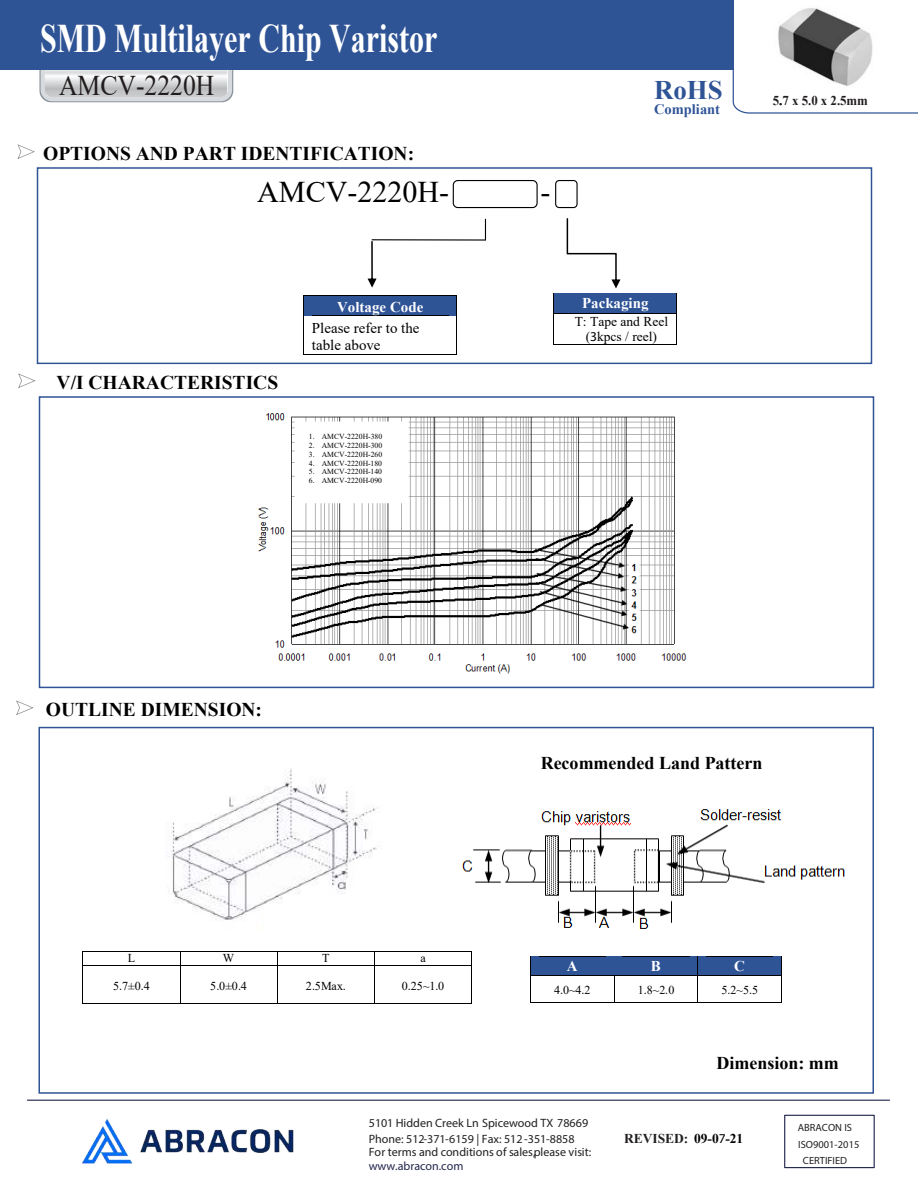
<style>
.page{position:relative;width:918px;height:1188px;background:#fff}
.page>*{position:absolute;margin:0;border:0;box-sizing:border-box;transform-origin:0 0}
.t1{font:700 40.5px "Times New Roman";color:#fff;scale:.74 1}
.t2{font:30px "Times New Roman";color:#000}
.t3{font:28.5px "Times New Roman";color:#211d1e;scale:.9 1}
.t4{font:700 26.85px "Times New Roman";color:#2f5496}
.t5{font:700 19.5px "Times New Roman";color:#000}
.t6{font:700 18px "Times New Roman";color:#000}
.t7{font:15px/17.2px "Times New Roman";color:#000}
.t8{font:700 15px "Times New Roman";color:#fff}
.t9{font:700 14.55px "Times New Roman";color:#2f5496}
.t10{font:13.5px/15.5px "Times New Roman";color:#000;text-align:center}
.t11{font:700 13.5px "Times New Roman";color:#221f20}
.t12{font:700 13.5px "Times New Roman";color:#211d1e;scale:.95 1}
.t13{font:12px/16px "Times New Roman";letter-spacing:-.005em;color:#221f20}
.t14{font:12px "Times New Roman";letter-spacing:.005em;color:#000}
.t15{font:12px "Times New Roman";color:#24274d}
.t16{font:10.5px/16px "Times New Roman";color:#221f20}
.t17{font:7.65px "Times New Roman";letter-spacing:.005em;color:#000}
.s1{font-style:inherit}
.s2{color:#000}
</style>
<div class="page">
<svg style="left:39px;top:70px;width:194px;height:32px;background:#d4d6d8"></svg>
<div style="left:0;top:0;width:733px;height:70px;background:#2f5496"></div>
<svg style="left:733px;top:0;width:185px;height:114px"></svg>
<svg style="left:17px;top:144px;width:18px;height:15px"></svg>
<img style="left:774px;top:0;width:106px;height:91px">
<div style="left:37px;top:167px;width:835px;height:197px;border:2px solid #2f5496"></div>
<svg style="left:18px;top:373px;width:18px;height:15px"></svg>
<div style="left:39px;top:396px;width:835px;height:292px;border:2px solid #2f5496"></div>
<img style="left:462px;top:809px;width:383px;height:120px">
<svg style="left:16px;top:700px;width:18px;height:15px"></svg>
<div style="left:38px;top:727px;width:836px;height:367px;border:2px solid #2f5496"></div>
<img style="left:165px;top:768px;width:213px;height:152px">
<div style="left:264px;top:908px;width:78px;height:31px;background:#fff"></div>
<div style="left:312px;top:298px;width:137px;height:17px;background:#2f5496"></div>
<div style="left:562px;top:295px;width:107px;height:17px;background:#2f5496"></div>
<div style="left:555px;top:180px;width:23px;height:28px;border:1px solid #000;border-radius:4px"></div>
<svg style="left:567px;top:218px;width:53px;height:70px"></svg>
<div style="left:453px;top:180px;width:85px;height:28px;border:1px solid #000;border-radius:5px"></div>
<svg style="left:368px;top:241px;width:9px;height:47px"></svg>
<img style="left:258px;top:413px;width:429px;height:261px">
<div style="left:298px;top:429px;width:105px;height:62px;background:#fff"></div>
<div style="left:539px;top:957px;width:67px;height:18px;background:#2f5496"></div>
<div style="left:622px;top:957px;width:68px;height:18px;background:#2f5496"></div>
<div style="left:706px;top:957px;width:68px;height:18px;background:#2f5496"></div>
<div style="left:784px;top:1115px;width:91px;height:53px;border:1px solid #24274d"></div>
<img style="left:873px;top:1122px;width:2px;height:13px">
<img style="left:873px;top:1138px;width:2px;height:13px">
<img style="left:803px;top:1154px;width:71px;height:13px">
<img style="left:81px;top:1119px;width:213px;height:45px">
<hr style="left:372px;top:239px;width:113px;height:2px;background:#000">
<hr style="left:554px;top:293px;width:123px;height:1px;background:#000">
<hr style="left:554px;top:293px;width:122px;height:2px;background:#2f5496">
<hr style="left:304px;top:295px;width:152px;height:1px;background:#000">
<hr style="left:304px;top:296px;width:152px;height:2px;background:#2f5496">
<hr style="left:554px;top:312px;width:122px;height:1px;background:#2f5496">
<hr style="left:554px;top:313px;width:123px;height:1px;background:#000">
<hr style="left:304px;top:315px;width:152px;height:1px;background:#000">
<hr style="left:554px;top:344px;width:123px;height:1px;background:#000">
<hr style="left:304px;top:354px;width:152px;height:1px;background:#000">
<hr style="left:83px;top:951px;width:97px;height:1px;background:#000">
<hr style="left:180px;top:951px;width:97px;height:1px;background:#000">
<hr style="left:278px;top:951px;width:96px;height:1px;background:#000">
<hr style="left:375px;top:951px;width:96px;height:1px;background:#000">
<hr style="left:531px;top:956px;width:83px;height:1px;background:#000">
<hr style="left:615px;top:956px;width:83px;height:1px;background:#000">
<hr style="left:698px;top:956px;width:83px;height:1px;background:#000">
<hr style="left:83px;top:966px;width:97px;height:1px;background:#000">
<hr style="left:180px;top:966px;width:97px;height:1px;background:#000">
<hr style="left:278px;top:966px;width:96px;height:1px;background:#000">
<hr style="left:375px;top:966px;width:96px;height:1px;background:#000">
<hr style="left:531px;top:975px;width:83px;height:1px;background:#000">
<hr style="left:615px;top:975px;width:83px;height:1px;background:#000">
<hr style="left:698px;top:975px;width:83px;height:1px;background:#000">
<hr style="left:531px;top:1002px;width:83px;height:1px;background:#000">
<hr style="left:615px;top:1002px;width:83px;height:1px;background:#000">
<hr style="left:698px;top:1002px;width:83px;height:1px;background:#000">
<hr style="left:83px;top:1003px;width:97px;height:1px;background:#000">
<hr style="left:180px;top:1003px;width:97px;height:1px;background:#000">
<hr style="left:278px;top:1003px;width:96px;height:1px;background:#000">
<hr style="left:375px;top:1003px;width:96px;height:1px;background:#000">
<hr style="left:27px;top:1100px;width:863px;height:1px;background:#24274d">
<svg style="left:82px;top:951px;width:1px;height:15px"></svg>
<hr style="left:82px;top:966px;width:1px;height:37px;background:#000">
<svg style="left:180px;top:952px;width:1px;height:14px"></svg>
<hr style="left:180px;top:966px;width:1px;height:37px;background:#000">
<svg style="left:277px;top:951px;width:1px;height:15px"></svg>
<hr style="left:277px;top:966px;width:1px;height:37px;background:#000">
<svg style="left:303px;top:295px;width:1px;height:21px"></svg>
<hr style="left:303px;top:316px;width:1px;height:38px;background:#000">
<div style="left:304px;top:298px;width:8px;height:17px;background:#2f5496"></div>
<svg style="left:374px;top:951px;width:1px;height:15px"></svg>
<hr style="left:374px;top:966px;width:1px;height:37px;background:#000">
<div style="left:449px;top:298px;width:7px;height:17px;background:#2f5496"></div>
<svg style="left:456px;top:295px;width:1px;height:21px"></svg>
<hr style="left:456px;top:316px;width:1px;height:38px;background:#000">
<svg style="left:471px;top:951px;width:1px;height:15px"></svg>
<hr style="left:471px;top:966px;width:1px;height:37px;background:#000">
<svg style="left:485px;top:219px;width:1px;height:21px"></svg>
<svg style="left:530px;top:956px;width:1px;height:47px"></svg>
<div style="left:531px;top:957px;width:8px;height:18px;background:#2f5496"></div>
<hr style="left:554px;top:313px;width:1px;height:31px;background:#000">
<div style="left:554px;top:295px;width:8px;height:17px;background:#2f5496"></div>
<div style="left:606px;top:957px;width:8px;height:18px;background:#2f5496"></div>
<svg style="left:614px;top:956px;width:1px;height:47px"></svg>
<div style="left:615px;top:957px;width:7px;height:18px;background:#2f5496"></div>
<div style="left:669px;top:295px;width:7px;height:17px;background:#2f5496"></div>
<hr style="left:677px;top:313px;width:1px;height:31px;background:#000">
<div style="left:690px;top:957px;width:8px;height:18px;background:#2f5496"></div>
<div style="left:698px;top:957px;width:8px;height:18px;background:#2f5496"></div>
<div style="left:774px;top:957px;width:7px;height:18px;background:#2f5496"></div>
<svg style="left:781px;top:956px;width:1px;height:47px"></svg>
<h1 class="t1" style="left:40px;top:24px;width:539px">SMD Multilayer Chip Varistor</h1>
<h3 class="t3" style="left:59px;top:76px;width:174px">AMCV-2220H</h3>
<h3 class="t4" style="left:654px;top:80px;width:70px">RoHS</h3>
<p class="t9" style="left:654px;top:104px;width:68px">Compliant</p>
<h3 class="t5" style="left:43px;top:147px;width:373px">OPTIONS AND PART IDENTIFICATION:</h3>
<h2 class="t2" style="left:257px;top:181px;width:193px">AMCV-2220H-</h2>
<h2 class="t2" style="left:540px;top:181px;width:12px">-</h2>
<h3 class="t5" style="left:57px;top:376px;width:223px">V/I CHARACTERISTICS</h3>
<p class="t8" style="left:337px;top:302px;width:88px">Voltage Code</p>
<p class="t8" style="left:582px;top:298px;width:68px">Packaging</p>
<p class="t7" style="left:312px;top:321px;width:109px">Please refer to the table above</p>
<p class="t10" style="left:575px;top:315px;width:95px">T: Tape and Reel (<span class="s1">3</span>kpcs / reel)</p>
<p class="t17" style="left:309px;top:434px;width:75px">1. AMCV-2220H-380</p>
<p class="t17" style="left:309px;top:443px;width:75px">2. AMCV-2220H-300</p>
<p class="t17" style="left:309px;top:451px;width:75px">3. AMCV-2220H-260</p>
<p class="t17" style="left:309px;top:460px;width:75px">4. AMCV-2220H-180</p>
<p class="t17" style="left:309px;top:469px;width:75px">5. AMCV-2220H-140</p>
<p class="t17" style="left:309px;top:478px;width:75px">6. AMCV-2220H-090</p>
<p class="t12" style="left:773px;top:96px;width:102px">5.7 x 5.0 x 2.5mm</p>
<h3 class="t5" style="left:46px;top:703px;width:218px">OUTLINE DIMENSION:</h3>
<p class="t14" style="left:128px;top:954px;width:9px">L</p>
<p class="t14" style="left:223px;top:954px;width:13px">W</p>
<p class="t14" style="left:322px;top:954px;width:9px">T</p>
<p class="t14" style="left:420px;top:954px;width:7px">a</p>
<h3 class="t6" style="left:541px;top:757px;width:223px">Recommended Land Pattern</h3>
<p class="t8" style="left:567px;top:961px;width:12px">A</p>
<p class="t8" style="left:651px;top:961px;width:11px">B</p>
<p class="t8" style="left:734px;top:961px;width:12px">C</p>
<p class="t14" style="left:113px;top:982px;width:38px">5.7±0.4</p>
<p class="t14" style="left:210px;top:982px;width:38px">5.0±0.4</p>
<p class="t14" style="left:306px;top:982px;width:42px">2.5Max.</p>
<p class="t14" style="left:402px;top:982px;width:44px">0.25~1.0</p>
<p class="t14" style="left:554px;top:986px;width:38px">4.0~4.2</p>
<p class="t14" style="left:638px;top:986px;width:38px">1.8~2.0</p>
<p class="t14" style="left:722px;top:986px;width:38px">5.2~5.5</p>
<p class="t13" style="left:369px;top:1116px;width:221px">5101 Hidden Creek Ln Spicewood TX 78669<br>Phone: 512-371-6159 | Fax: 512 -351-8858</p>
<p class="t13" style="left:369px;top:1145px;width:224px">For terms and conditions of sales, please visit:</p>
<p class="t15" style="left:369px;top:1161px;width:96px">www.abracon.com</p>
<h3 class="t6" style="left:716px;top:1057px;width:124px">Dimension: mm</h3>
<p class="t11" style="left:624px;top:1134px;width:121px">REVISED: <span class="s2">09-0</span><span class="s2">7</span><span class="s2">-21</span></p>
<p class="t16" style="left:798px;top:1121px;width:56px">ABRACON IS</p>
<p class="t16" style="left:803px;top:1137px;width:58px;text-indent:-5px">ISO9001-2015<br>CERTIFIED</p>
</div>
